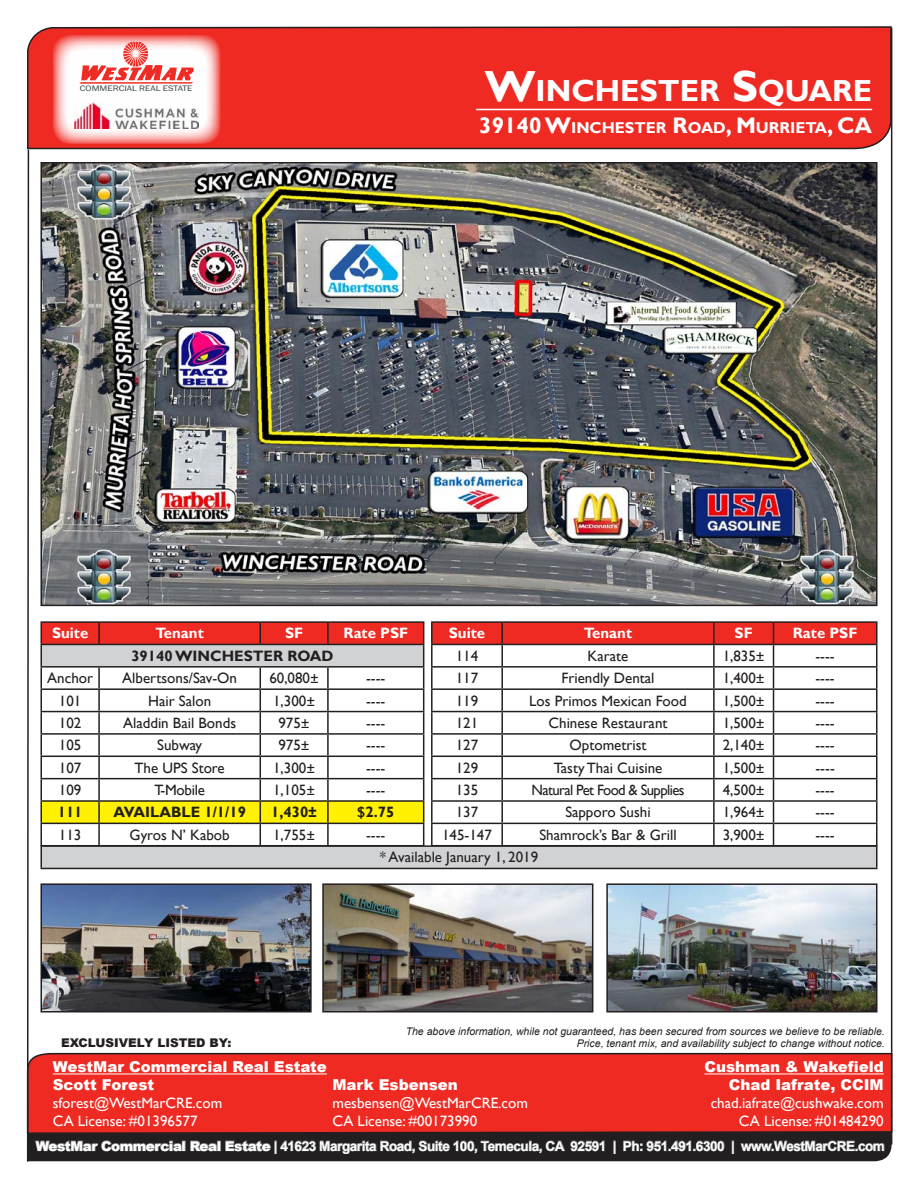
<style>
.page{position:relative;width:918px;height:1188px;background:#fff}
.page>*{position:absolute;margin:0;border:0;box-sizing:border-box;transform-origin:0 0}
.t1{font:700 30.45px "Gill Sans";color:#fff}
.t2{font:700 15.75px "Gill Sans";color:#fff}
.t3{font:15px "Gill Sans";color:#231f20}
.t4{font:15px/18px "Gill Sans";color:#fff}
.t5{font:900 15px/18px "Arial";color:#fff}
.t6{font:700 15px "Gill Sans";color:#231f20}
.t7{font:700 15px "Gill Sans";color:#fff}
.t8{font:15px "Gill Sans";letter-spacing:-.04em;color:#231f20}
.t9{font:700 13.5px "Arial";letter-spacing:-.03em;color:#fff}
.t10{font:900 12px "Arial";color:#231f20}
.t11{font:italic 10.5px "Arial";color:#231f20}
.t12{font:8.25px "Franklin Gothic";color:#394447;scale:1.18 1}
.s1{font-size:43.5px}
.s2{font-size:22.5px}
.s3{font-weight:900}
</style>
<div class="page">
<div style="left:27px;top:26px;width:865px;height:122px;background:#ee2a23"></div>
<hr style="left:476px;top:109px;width:396px;height:1px;background:#fff">
<hr style="left:891px;top:28px;width:1px;height:1116px;background:#231f20">
<svg style="left:53px;top:35px;width:168px;height:109px"></svg>
<img style="left:75px;top:103px;width:123px;height:26px">
<svg style="left:80px;top:42px;width:114px;height:42px"></svg>
<img style="left:26px;top:148px;width:867px;height:1014px">
<hr style="left:876px;top:824px;width:2px;height:21px;background:#231f20">
<div style="left:41px;top:846px;width:836px;height:22px;background:#d1d2d4"></div>
<hr style="left:40px;top:845px;width:838px;height:2px;background:#231f20">
<hr style="left:40px;top:847px;width:2px;height:21px;background:#231f20">
<hr style="left:876px;top:847px;width:2px;height:21px;background:#231f20">
<hr style="left:40px;top:868px;width:838px;height:1px;background:#231f20">
<p class="t12" style="left:80px;top:83px;width:97px">COMMERCIAL REAL ESTATE</p>
<h1 class="t1" style="left:485px;top:73px;width:389px"><span class="s1">W</span>INCHESTER <span class="s1">S</span>QUARE</h1>
<p class="t2" style="left:479px;top:118px;width:376px"><span class="s2">39140 W</span>INCHESTER <span class="s2">R</span>OAD<span class="s2">, M</span>URRIETA<span class="s2">, CA</span></p>
<p class="t7" style="left:52px;top:624px;width:38px">Suite</p>
<p class="t7" style="left:156px;top:624px;width:50px">Tenant</p>
<p class="t7" style="left:285px;top:624px;width:20px">SF</p>
<p class="t7" style="left:344px;top:624px;width:66px">Rate PSF</p>
<p class="t6" style="left:131px;top:647px;width:204px">39140 WINCHESTER ROAD</p>
<p class="t3" style="left:47px;top:669px;width:47px">Anchor</p>
<p class="t3" style="left:122px;top:669px;width:116px">Albertsons/Sav-On</p>
<p class="t3" style="left:269px;top:669px;width:51px">60,080±</p>
<p class="t3" style="left:366px;top:669px;width:21px">----</p>
<p class="t3" style="left:59px;top:692px;width:24px">101</p>
<p class="t3" style="left:148px;top:692px;width:65px">Hair Salon</p>
<p class="t3" style="left:273px;top:692px;width:44px">1,300±</p>
<p class="t3" style="left:366px;top:692px;width:21px">----</p>
<p class="t3" style="left:59px;top:714px;width:24px">102</p>
<p class="t3" style="left:123px;top:714px;width:115px">Aladdin Bail Bonds</p>
<p class="t3" style="left:278px;top:714px;width:33px">975±</p>
<p class="t3" style="left:366px;top:714px;width:21px">----</p>
<p class="t3" style="left:59px;top:737px;width:24px">105</p>
<p class="t3" style="left:157px;top:737px;width:47px">Subway</p>
<p class="t3" style="left:278px;top:737px;width:33px">975±</p>
<p class="t3" style="left:366px;top:737px;width:21px">----</p>
<p class="t3" style="left:59px;top:759px;width:24px">107</p>
<p class="t3" style="left:135px;top:759px;width:92px">The UPS Store</p>
<p class="t3" style="left:273px;top:759px;width:44px">1,300±</p>
<p class="t3" style="left:366px;top:759px;width:21px">----</p>
<p class="t3" style="left:59px;top:781px;width:24px">109</p>
<p class="t3" style="left:154px;top:781px;width:52px">T-Mobile</p>
<p class="t3" style="left:273px;top:781px;width:44px">1,105±</p>
<p class="t3" style="left:366px;top:781px;width:21px">----</p>
<p class="t6" style="left:58px;top:803px;width:26px">111</p>
<p class="t6" style="left:113px;top:803px;width:134px">AVAILABLE 1/1/19</p>
<p class="t6" style="left:271px;top:803px;width:47px">1,430±</p>
<p class="t6" style="left:357px;top:803px;width:39px">$2.75</p>
<p class="t3" style="left:59px;top:826px;width:24px">113</p>
<p class="t3" style="left:130px;top:826px;width:102px">Gyros N’ Kabob</p>
<p class="t3" style="left:273px;top:826px;width:44px">1,755±</p>
<p class="t3" style="left:366px;top:826px;width:21px">----</p>
<p class="t7" style="left:449px;top:624px;width:38px">Suite</p>
<p class="t7" style="left:584px;top:624px;width:50px">Tenant</p>
<p class="t7" style="left:735px;top:624px;width:20px">SF</p>
<p class="t7" style="left:793px;top:624px;width:66px">Rate PSF</p>
<p class="t3" style="left:456px;top:647px;width:24px">114</p>
<p class="t3" style="left:588px;top:647px;width:42px">Karate</p>
<p class="t3" style="left:723px;top:647px;width:44px">1,835±</p>
<p class="t3" style="left:815px;top:647px;width:21px">----</p>
<p class="t3" style="left:456px;top:669px;width:24px">117</p>
<p class="t3" style="left:562px;top:669px;width:95px">Friendly Dental</p>
<p class="t3" style="left:723px;top:669px;width:44px">1,400±</p>
<p class="t3" style="left:815px;top:669px;width:21px">----</p>
<p class="t3" style="left:456px;top:692px;width:24px">119</p>
<p class="t3" style="left:529px;top:692px;width:159px">Los Primos Mexican Food</p>
<p class="t3" style="left:723px;top:692px;width:44px">1,500±</p>
<p class="t3" style="left:815px;top:692px;width:21px">----</p>
<p class="t3" style="left:456px;top:714px;width:24px">121</p>
<p class="t3" style="left:549px;top:714px;width:120px">Chinese Restaurant</p>
<p class="t3" style="left:723px;top:714px;width:44px">1,500±</p>
<p class="t3" style="left:815px;top:714px;width:21px">----</p>
<p class="t3" style="left:456px;top:737px;width:24px">127</p>
<p class="t3" style="left:570px;top:737px;width:78px">Optometrist</p>
<p class="t3" style="left:723px;top:737px;width:44px">2,140±</p>
<p class="t3" style="left:815px;top:737px;width:21px">----</p>
<p class="t3" style="left:456px;top:759px;width:24px">129</p>
<p class="t3" style="left:554px;top:759px;width:110px">Tasty Thai Cuisine</p>
<p class="t3" style="left:723px;top:759px;width:44px">1,500±</p>
<p class="t3" style="left:815px;top:759px;width:21px">----</p>
<p class="t3" style="left:456px;top:781px;width:24px">135</p>
<p class="t8" style="left:532px;top:781px;width:154px">Natural Pet Food &amp; Supplies</p>
<p class="t3" style="left:723px;top:781px;width:44px">4,500±</p>
<p class="t3" style="left:815px;top:781px;width:21px">----</p>
<p class="t3" style="left:456px;top:804px;width:24px">137</p>
<p class="t3" style="left:565px;top:804px;width:87px">Sapporo Sushi</p>
<p class="t3" style="left:723px;top:804px;width:44px">1,964±</p>
<p class="t3" style="left:815px;top:804px;width:21px">----</p>
<p class="t3" style="left:442px;top:826px;width:51px">145-147</p>
<p class="t3" style="left:539px;top:826px;width:139px">Shamrock’s Bar &amp; Grill</p>
<p class="t3" style="left:723px;top:826px;width:44px">3,900±</p>
<p class="t3" style="left:815px;top:826px;width:21px">----</p>
<p class="t3" style="left:380px;top:849px;width:160px">* Available January 1, 2019</p>
<p class="t11" style="left:406px;top:1024px;width:481px">The above information, while not guaranteed, has been secured from sources we believe to be reliable.</p>
<p class="t10" style="left:61px;top:1034px;width:172px">EXCLUSIVELY LISTED BY:</p>
<p class="t11" style="left:577px;top:1037px;width:310px">Price, tenant mix, and availability subject to change without notice.</p>
<p class="t5" style="left:53px;top:1057px;width:276px">WestMar Commercial Real Estate<br>Scott Forest</p>
<p class="t4" style="left:53px;top:1094px;width:171px">sforest@WestMarCRE.com<br>CA License: #01396577</p>
<p class="t5" style="left:332px;top:1075px;width:127px">Mark Esbensen</p>
<p class="t4" style="left:332px;top:1094px;width:197px">mesbensen@WestMarCRE.com<br>CA License: #00173990</p>
<p class="t5" style="left:704px;top:1057px;width:181px;text-align:right">Cushman &amp; Wakefield<br>Chad Iafrate, CCIM</p>
<p class="t4" style="left:711px;top:1094px;width:174px;text-align:right">chad.iafrate@cushwake.com<br>CA License: #01484290</p>
<p class="t9" style="left:36px;top:1136px;width:851px"><span class="s3">WestMar Commercial Real Estate</span> | 41623 Margarita Road, Suite 100, Temecula, CA 92591 | Ph: 951.491.6300 | www.WestMarCRE.com</p>
</div>
